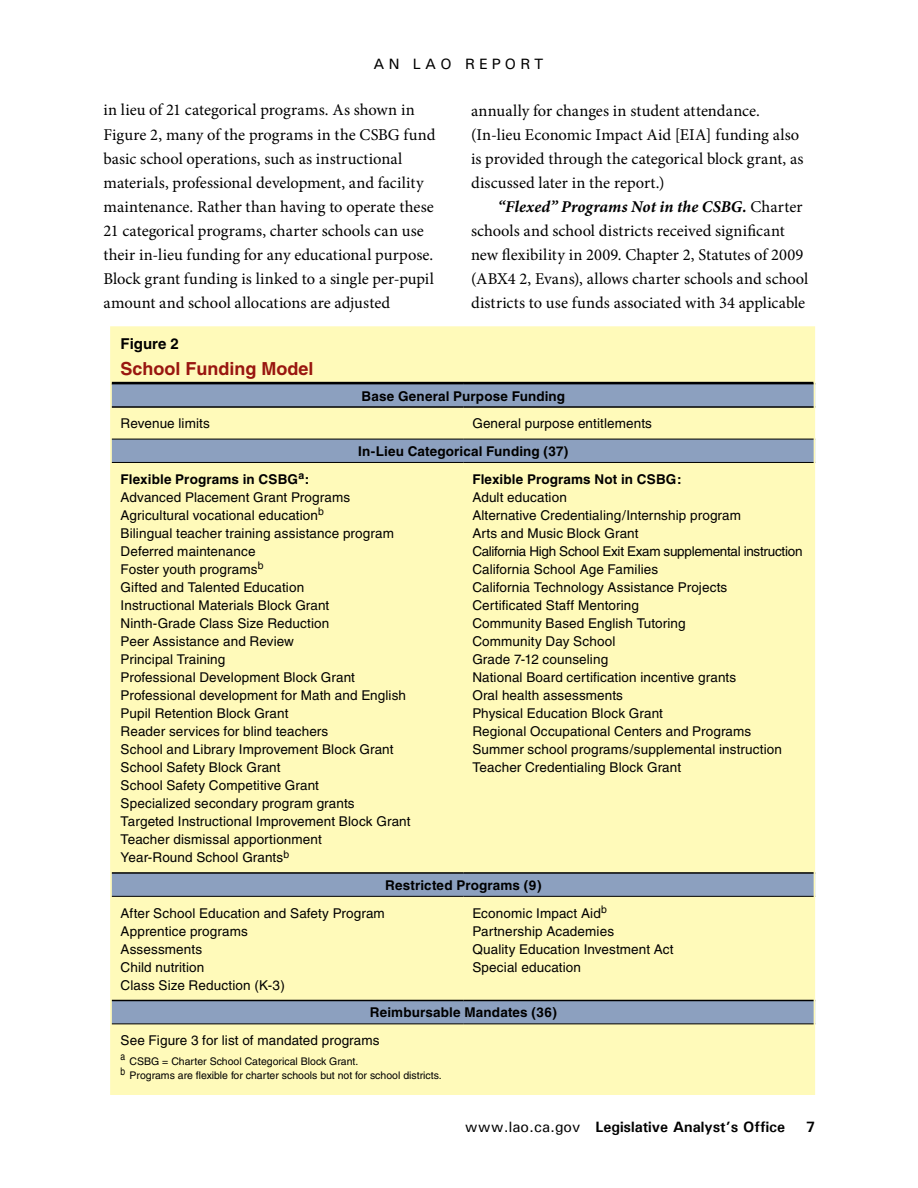
<style>
.page{position:relative;width:918px;height:1188px;background:#fff}
.page>*{position:absolute;margin:0;border:0;box-sizing:border-box;transform-origin:0 0}
.t1{font:700 18px "Helvetica";color:#99160f}
.t2{font:16.5px/24px "Minion Pro";letter-spacing:.005em;color:#000}
.t3{font:700 15px "Univers";color:#000}
.t4{font:500 15px "Univers";letter-spacing:.28em;color:#000}
.t5{font:700 15px "Helvetica";color:#000}
.t6{font:13.5px/18px "Helvetica";letter-spacing:.01em;color:#000}
.t7{font:700 13.5px "Helvetica";letter-spacing:.01em;color:#000}
.t8{font:13.5px "Helvetica";letter-spacing:-.02em;color:#000}
.t9{font:10.5px/14.7px "Helvetica";color:#000}
.s1{font-weight:700;font-style:italic}
.s2{font-weight:500}
</style>
<div class="page">
<div style="left:111px;top:327px;width:703px;height:767px;background:#fffaba"></div>
<hr style="left:112px;top:382px;width:702px;height:3px;background:#000">
<svg style="left:113px;top:384px;width:699px;height:640px"></svg>
<hr style="left:112px;top:439px;width:351px;height:1px;background:#000">
<hr style="left:463px;top:439px;width:352px;height:1px;background:#000">
<hr style="left:112px;top:462px;width:351px;height:1px;background:#000">
<hr style="left:463px;top:462px;width:352px;height:1px;background:#000">
<hr style="left:112px;top:406px;width:351px;height:2px;background:#000">
<hr style="left:463px;top:406px;width:352px;height:2px;background:#000">
<hr style="left:112px;top:872px;width:351px;height:2px;background:#000">
<hr style="left:463px;top:872px;width:352px;height:2px;background:#000">
<hr style="left:112px;top:896px;width:351px;height:1px;background:#000">
<hr style="left:112px;top:1000px;width:351px;height:1px;background:#000">
<hr style="left:463px;top:1000px;width:352px;height:1px;background:#000">
<hr style="left:112px;top:1024px;width:351px;height:1px;background:#000">
<hr style="left:463px;top:1024px;width:352px;height:1px;background:#000">
<hr style="left:463px;top:896px;width:352px;height:1px;background:#000">
<p class="t4" style="left:373px;top:55px;width:172px">An LAO Repor t</p>
<p class="t2" style="left:104px;top:98px;width:334px">in lieu of 21 categorical programs. As shown in Figure 2, many of the programs in the CSBG fund basic school operations, such as instructional materials, professional development, and facility maintenance. Rather than having to operate these 21 categorical programs, charter schools can use their in-lieu funding for any educational purpose.<br>Block grant funding is linked to a single per-pupil amount and school allocations are adjusted</p>
<p class="t2" style="left:471px;top:98px;width:334px">annually for changes in student attendance. (In-lieu Economic Impact Aid [EIA] funding also is provided through the categorical block grant, as discussed later in the report.)</p>
<p class="t2" style="left:471px;top:194px;width:339px;text-indent:27px"><span class="s1">“Flexed” Programs Not in the CSBG.</span> Charter schools and school districts received significant new flexibility in 2009. Chapter 2, Statutes of 2009 (ABX4 2, Evans), allows charter schools and school districts to use funds associated with 34 applicable</p>
<p class="t5" style="left:121px;top:335px;width:60px">Figure 2</p>
<h1 class="t1" style="left:121px;top:358px;width:194px">School Funding Model</h1>
<p class="t7" style="left:362px;top:388px;width:205px">Base General Purpose Funding</p>
<p class="t6" style="left:121px;top:415px;width:91px">Revenue limits</p>
<p class="t6" style="left:472px;top:415px;width:181px">General purpose entitlements</p>
<p class="t7" style="left:358px;top:443px;width:212px">In-Lieu Categorical Funding (37)</p>
<p class="t7" style="left:121px;top:471px;width:190px">Flexible Programs in CSBG<sup>a</sup>:</p>
<p class="t7" style="left:472px;top:471px;width:211px">Flexible Programs Not in CSBG:</p>
<p class="t6" style="left:121px;top:488px;width:231px">Advanced Placement Grant Programs</p>
<p class="t6" style="left:472px;top:488px;width:96px">Adult education</p>
<p class="t6" style="left:121px;top:506px;width:205px">Agricultural vocational education<sup>b</sup></p>
<p class="t6" style="left:472px;top:506px;width:270px">Alternative Credentialing/Internship program</p>
<p class="t6" style="left:121px;top:524px;width:275px">Bilingual teacher training assistance program</p>
<p class="t6" style="left:472px;top:524px;width:168px">Arts and Music Block Grant</p>
<p class="t6" style="left:121px;top:542px;width:136px">Deferred maintenance</p>
<p class="t8" style="left:472px;top:543px;width:332px">California High School Exit Exam supplemental instruction</p>
<p class="t6" style="left:121px;top:560px;width:145px">Foster youth programs<sup>b</sup></p>
<p class="t6" style="left:472px;top:560px;width:187px">California School Age Families</p>
<p class="t6" style="left:121px;top:578px;width:185px">Gifted and Talented Education</p>
<p class="t6" style="left:472px;top:578px;width:256px">California Technology Assistance Projects</p>
<p class="t6" style="left:121px;top:596px;width:210px">Instructional Materials Block Grant</p>
<p class="t6" style="left:472px;top:596px;width:168px">Certificated Staff Mentoring</p>
<p class="t6" style="left:121px;top:614px;width:210px">Ninth-Grade Class Size Reduction</p>
<p class="t6" style="left:472px;top:614px;width:215px">Community Based English Tutoring</p>
<p class="t6" style="left:121px;top:632px;width:175px">Peer Assistance and Review</p>
<p class="t6" style="left:472px;top:632px;width:144px">Community Day School</p>
<p class="t6" style="left:121px;top:650px;width:106px">Principal Training</p>
<p class="t6" style="left:472px;top:650px;width:137px">Grade 7‑12 counseling</p>
<p class="t6" style="left:121px;top:668px;width:236px">Professional Development Block Grant</p>
<p class="t6" style="left:472px;top:668px;width:265px">National Board certification incentive grants</p>
<p class="t6" style="left:121px;top:686px;width:287px">Professional development for Math and English</p>
<p class="t6" style="left:472px;top:686px;width:152px">Oral health assessments</p>
<p class="t6" style="left:121px;top:704px;width:169px">Pupil Retention Block Grant</p>
<p class="t6" style="left:472px;top:704px;width:192px">Physical Education Block Grant</p>
<p class="t6" style="left:121px;top:722px;width:209px">Reader services for blind teachers</p>
<p class="t6" style="left:472px;top:722px;width:280px">Regional Occupational Centers and Programs</p>
<p class="t6" style="left:121px;top:740px;width:274px">School and Library Improvement Block Grant</p>
<p class="t6" style="left:472px;top:740px;width:311px">Summer school programs/supplemental instruction</p>
<p class="t6" style="left:121px;top:758px;width:161px">School Safety Block Grant</p>
<p class="t6" style="left:472px;top:758px;width:210px">Teacher Credentialing Block Grant</p>
<p class="t6" style="left:121px;top:776px;width:291px">School Safety Competitive Grant<br>Specialized secondary program grants Targeted Instructional Improvement Block Grant Teacher dismissal apportionment<br>Year-Round School Grants<sup>b</sup></p>
<p class="t7" style="left:385px;top:877px;width:158px">Restricted Programs (9)</p>
<p class="t6" style="left:121px;top:904px;width:266px">After School Education and Safety Program</p>
<p class="t6" style="left:472px;top:904px;width:136px">Economic Impact Aid<sup>b</sup></p>
<p class="t6" style="left:121px;top:922px;width:129px">Apprentice programs</p>
<p class="t6" style="left:472px;top:922px;width:143px">Partnership Academies</p>
<p class="t6" style="left:121px;top:940px;width:83px">Assessments</p>
<p class="t6" style="left:472px;top:940px;width:203px">Quality Education Investment Act</p>
<p class="t6" style="left:121px;top:958px;width:85px">Child nutrition</p>
<p class="t6" style="left:472px;top:958px;width:110px">Special education</p>
<p class="t6" style="left:121px;top:976px;width:166px">Class Size Reduction (K-3)</p>
<p class="t7" style="left:370px;top:1004px;width:189px">Reimbursable Mandates (36)</p>
<p class="t6" style="left:121px;top:1031px;width:261px">See Figure 3 for list of mandated programs</p>
<p class="t9" style="left:121px;top:1054px;width:323px"><sup>a</sup> CSBG = Charter School Categorical Block Grant.<br><sup>b</sup> Programs are flexible for charter schools but not for school districts.</p>
<p class="t3" style="left:465px;top:1118px;width:322px"><span class="s2">www.lao.ca.gov</span> Legislative Analyst’s Office</p>
<p class="t3" style="left:806px;top:1118px;width:11px">7</p>
</div>
